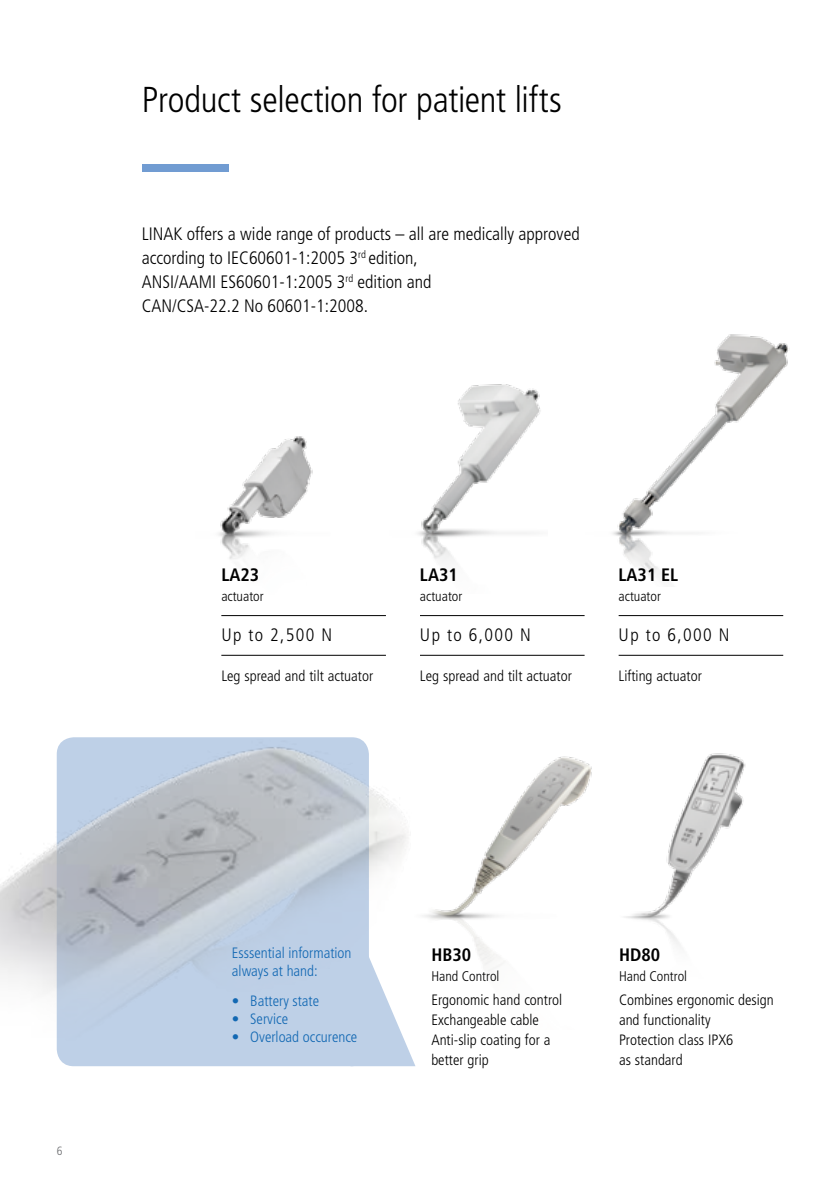
<style>
.page{position:relative;width:840px;height:1191px;background:#fff}
.page>*{position:absolute;margin:0;border:0;box-sizing:border-box;transform-origin:0 0}
.t1{font:300 condensed 36px "Frutiger LT Pro";letter-spacing:-.01em;color:#000}
.t2{font:300 condensed 18px/24px "Frutiger LT Pro";color:#000}
.t3{font:700 condensed 18px "Frutiger LT Pro";color:#000}
.t4{font:300 condensed 15px/20px "Frutiger LT Pro";color:#000}
.t5{font:300 condensed 15px/18px "Frutiger LT Pro";color:#1268b3}
.t6{font:300 condensed 14px "Frutiger LT Pro";color:#000}
.t7{font:300 condensed 12px "Frutiger LT Pro";color:#6d6e71}
</style>
<div class="page">
<img style="left:0;top:737px;width:416px;height:330px">
<img style="left:612px;top:334px;width:176px;height:244px">
<img style="left:218px;top:436px;width:95px;height:123px">
<img style="left:417px;top:384px;width:124px;height:178px">
<img style="left:390px;top:737px;width:202px;height:292px">
<img style="left:625px;top:753px;width:121px;height:193px">
<div style="left:142px;top:164px;width:86px;height:8px;background:#719cd2"></div>
<hr style="left:221px;top:615px;width:165px;height:1px;background:#000">
<hr style="left:420px;top:615px;width:164px;height:1px;background:#000">
<hr style="left:618px;top:615px;width:164px;height:1px;background:#000">
<hr style="left:221px;top:655px;width:165px;height:1px;background:#000">
<hr style="left:420px;top:655px;width:164px;height:1px;background:#000">
<hr style="left:618px;top:655px;width:164px;height:1px;background:#000">
<h1 class="t1" style="left:142px;top:79px;width:421px">Product selection for patient lifts</h1>
<p class="t2" style="left:142px;top:222px;width:439px">LINAK offers a wide range of products – all are medically approved according to IEC60601-1:2005 3<sup>rd</sup> edition,<br>ANSI/AAMI ES60601-1:2005 3<sup>rd</sup> edition and<br>CAN/CSA-22.2 No 60601-1:2008.</p>
<p class="t3" style="left:221px;top:564px;width:39px">LA23</p>
<p class="t6" style="left:221px;top:588px;width:44px">actuator</p>
<p class="t2" style="left:221px;top:622px;width:112px">Up to 2,500 N</p>
<p class="t4" style="left:221px;top:665px;width:153px">Leg spread and tilt actuator</p>
<p class="t3" style="left:420px;top:564px;width:39px">LA31</p>
<p class="t6" style="left:420px;top:588px;width:44px">actuator</p>
<p class="t2" style="left:420px;top:622px;width:112px">Up to 6,000 N</p>
<p class="t4" style="left:420px;top:665px;width:153px">Leg spread and tilt actuator</p>
<p class="t3" style="left:618px;top:564px;width:61px">LA31 EL</p>
<p class="t6" style="left:618px;top:588px;width:44px">actuator</p>
<p class="t2" style="left:618px;top:622px;width:112px">Up to 6,000 N</p>
<p class="t4" style="left:618px;top:665px;width:85px">Lifting actuator</p>
<p class="t7" style="left:57px;top:1143px;width:7px">6</p>
<p class="t5" style="left:232px;top:944px;width:121px">Esssential information always at hand:</p>
<p class="t5" style="left:232px;top:992px;width:89px">• Battery state</p>
<p class="t5" style="left:232px;top:1010px;width:58px">• Service</p>
<p class="t5" style="left:232px;top:1028px;width:127px">• Overload occurence</p>
<p class="t3" style="left:431px;top:943px;width:41px">HB30</p>
<p class="t6" style="left:431px;top:967px;width:69px">Hand Control</p>
<p class="t4" style="left:431px;top:989px;width:132px">Ergonomic hand control<br>Exchangeable cable<br>Anti-slip coating for a better grip</p>
<p class="t3" style="left:618px;top:943px;width:43px">HD80</p>
<p class="t6" style="left:618px;top:967px;width:69px">Hand Control</p>
<p class="t4" style="left:618px;top:989px;width:156px">Combines ergonomic design and functionality<br>Protection class IPX6<br>as standard</p>
</div>
